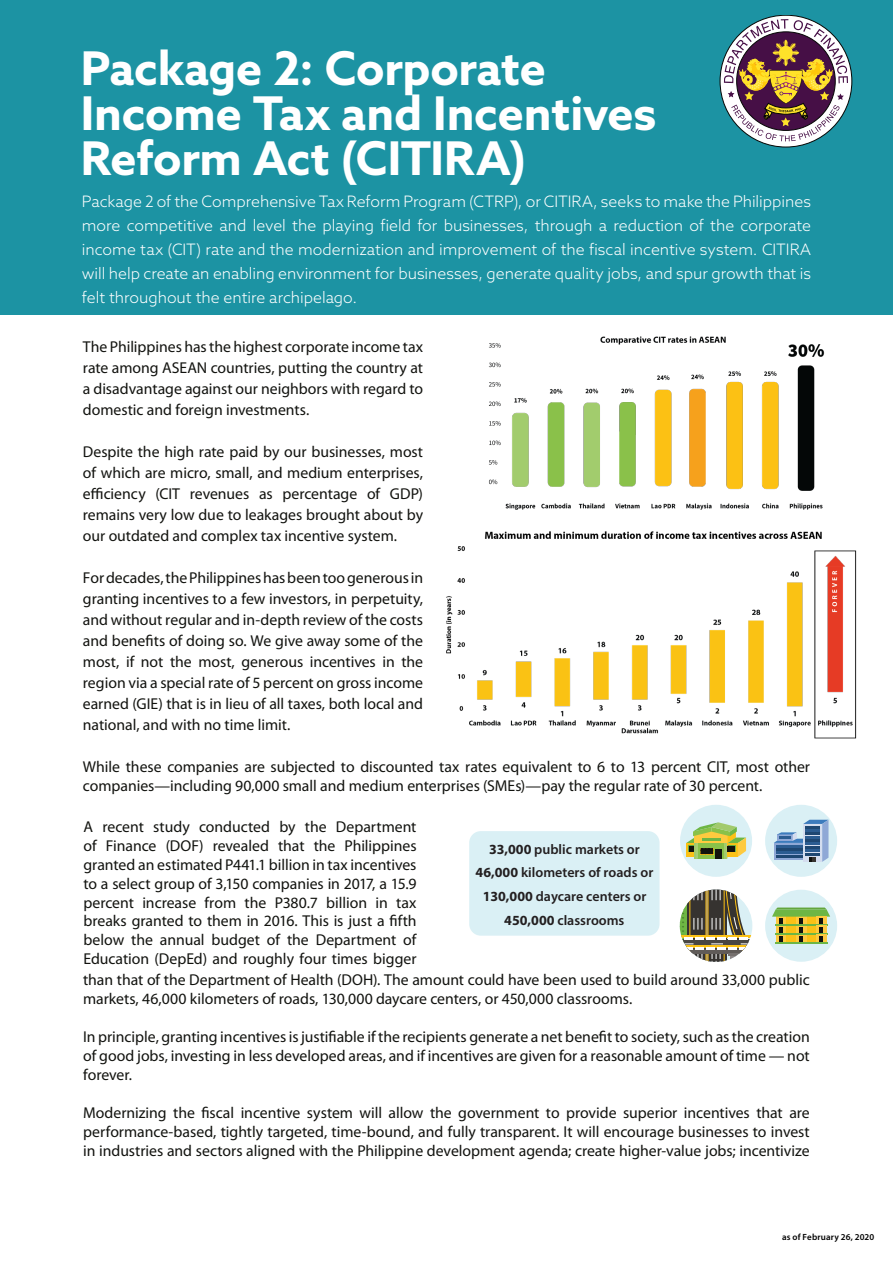
<style>
.page{position:relative;width:893px;height:1263px;background:#fff}
.page>*{position:absolute;margin:0;border:0;box-sizing:border-box;transform-origin:0 0}
.chapter_title{font:700 46.5px/45px "Azo Sans";letter-spacing:-.005em;color:#fff}
.t1{font:15.75px/21px "Myriad Pro";letter-spacing:-.005em;color:#12130f;text-align:justify}
.t2{font:300 15.75px/24px "Azo Sans";letter-spacing:-.005em;color:#fff;text-align:justify}
.t3{font:600 13.95px/23.9px "Myriad Pro";color:#231f20;text-align:center}
.body{font:600 9px "Myriad Pro";letter-spacing:.015em;color:#000}
.s1{font-weight:700}
</style>
<div class="page">
<div style="left:0;top:0;width:893px;height:315px;background:#1c93a3"></div>
<img style="left:489px;top:336px;width:336px;height:174px">
<img style="left:446px;top:531px;width:411px;height:208px">
<svg style="left:720px;top:15px;width:132px;height:132px"></svg>
<svg style="left:724px;top:19px;width:124px;height:122px;background:#8f857f"></svg>
<div style="left:469px;top:831px;width:190px;height:105px;background:#daf0f5;border-radius:12px"></div>
<div style="left:680px;top:805px;width:72px;height:72px;background:#daf0f5;border-radius:50%"></div>
<svg style="left:686px;top:822px;width:60px;height:37px"></svg>
<hr style="left:702px;top:838px;width:18px;height:3px;background:#6eb644">
<div style="left:765px;top:805px;width:72px;height:72px;background:#daf0f5;border-radius:50%"></div>
<svg style="left:774px;top:820px;width:54px;height:42px"></svg>
<svg style="left:680px;top:889px;width:72px;height:73px"></svg>
<svg style="left:730px;top:956px;width:12px;height:6px"></svg>
<div style="left:765px;top:890px;width:72px;height:72px;background:#daf0f5;border-radius:50%"></div>
<hr style="left:775px;top:942px;width:52px;height:2px;background:#6eb644">
<svg style="left:772px;top:907px;width:58px;height:35px;background:#b0b249"></svg>
<p class="chapter_title" style="left:81px;top:45px;width:577px">Package 2: Corporate<br>Income Tax and Incentives<br>Reform Act (CITIRA)</p>
<p class="t2" style="left:82px;top:189px;width:731px">Package 2 of the Comprehensive Tax Reform Program (CTRP), or CITIRA, seeks to make the Philippines more competitive and level the playing field for businesses, through a reduction of the corporate income tax (CIT) rate and the modernization and improvement of the fiscal incentive system. CITIRA will help create an enabling environment for businesses, generate quality jobs, and spur growth that is felt throughout the entire archipelago.</p>
<p class="t1" style="left:83px;top:336px;width:342px">The Philippines has the highest corporate income tax rate among ASEAN countries, putting the country at a disadvantage against our neighbors with regard to domestic and foreign investments.</p>
<p class="t1" style="left:83px;top:441px;width:342px">Despite the high rate paid by our businesses, most of which are micro, small, and medium enterprises, efficiency (CIT revenues as percentage of GDP) remains very low due to leakages brought about by our outdated and complex tax incentive system.</p>
<p class="t1" style="left:83px;top:567px;width:342px">For decades, the Philippines has been too generous in granting incentives to a few investors, in perpetuity, and without regular and in-depth review of the costs and benefits of doing so. We give away some of the most, if not the most, generous incentives in the region via a special rate of 5 percent on gross income earned (GIE) that is in lieu of all taxes, both local and national, and with no time limit.</p>
<p class="t1" style="left:83px;top:757px;width:729px;line-height:18.9px">While these companies are subjected to discounted tax rates equivalent to 6 to 13 percent CIT, most other companies—including 90,000 small and medium enterprises (SMEs)—pay the regular rate of 30 percent.</p>
<p class="t1" style="left:83px;top:817px;width:335px;line-height:18.9px">A recent study conducted by the Department of Finance (DOF) revealed that the Philippines granted an estimated P441.1 billion in tax incentives to a select group of 3,150 companies in 2017, a 15.9 percent increase from the P380.7 billion in tax breaks granted to them in 2016. This is just a fifth below the annual budget of the Department of Education (DepEd) and roughly four times bigger</p>
<p class="t1" style="left:83px;top:971px;width:728px;line-height:18.9px">than that of the Department of Health (DOH). The amount could have been used to build around 33,000 public markets, 46,000 kilometers of roads, 130,000 daycare centers, or 450,000 classrooms.</p>
<p class="t1" style="left:83px;top:1028px;width:728px;line-height:18.9px">In principle, granting incentives is justifiable if the recipients generate a net benefit to society, such as the creation of good jobs, investing in less developed areas, and if incentives are given for a reasonable amount of time — not forever.</p>
<p class="t1" style="left:83px;top:1103px;width:728px;line-height:18.9px">Modernizing the fiscal incentive system will allow the government to provide superior incentives that are performance-based, tightly targeted, time-bound, and fully transparent. It will encourage businesses to invest in industries and sectors aligned with the Philippine development agenda; create higher-value jobs; incentivize</p>
<p class="t3" style="left:476px;top:836px;width:179px"><span class="s1">33,000</span> public markets or<br><span class="s1">46,000</span> kilometers of roads or<br><span class="s1">130,000</span> daycare centers or<br><span class="s1">450,000</span> classrooms</p>
<p class="body" style="left:782px;top:1231px;width:94px">as of February 26, 2020</p>
</div>
